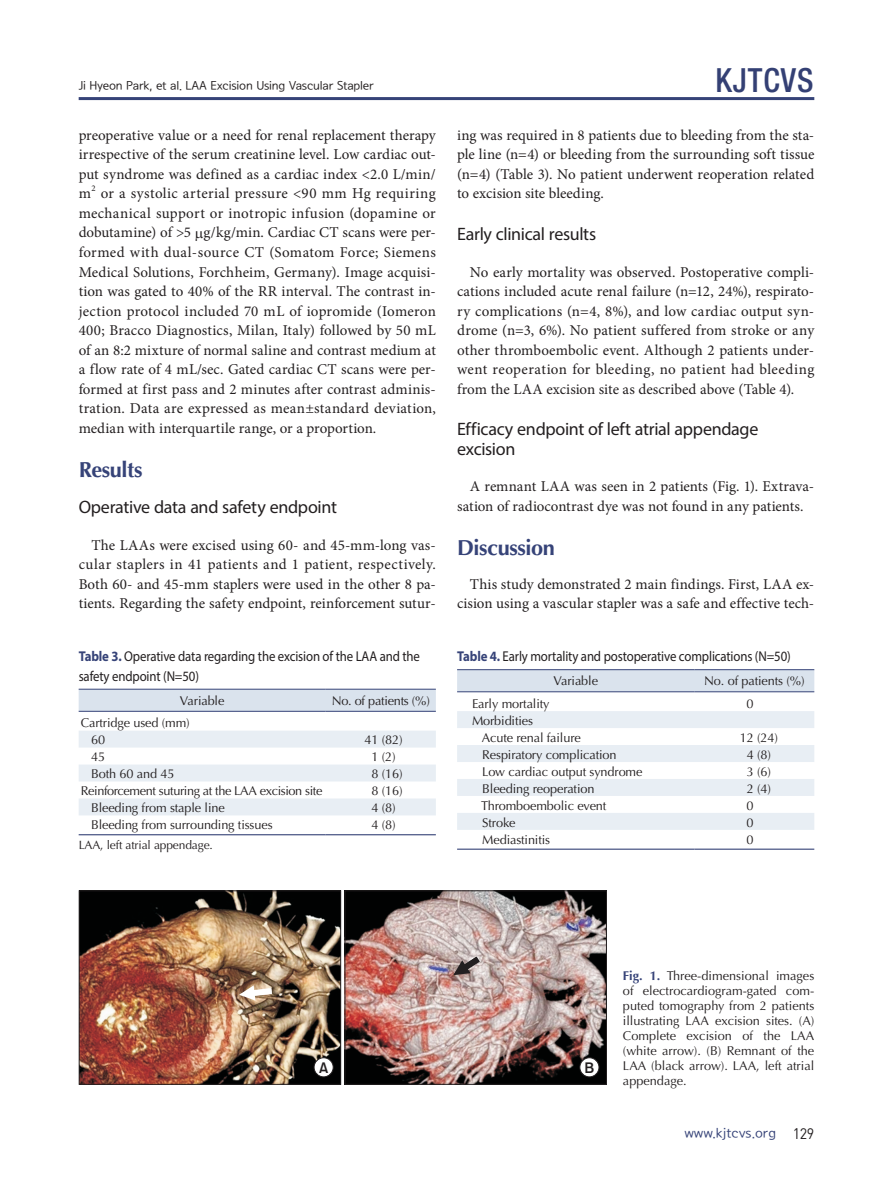
<style>
.page{position:relative;width:893px;height:1191px;background:#fff}
.page>*{position:absolute;margin:0;border:0;box-sizing:border-box;transform-origin:0 0}
.t1{font:500 condensed 33.3px "Helvetica Neue LT Std";letter-spacing:.03em;color:#344074;scale:.95 1}
.t2{font:700 21.75px "Optima LT Std";letter-spacing:-.02em;color:#364378}
.t3{font:18px/19.5px "Myriad Pro";letter-spacing:-.02em;color:#231f20}
.t4{font:15px/19.5px "Minion Pro";color:#231f20;text-align:justify}
.t5{font:15px "Dinreg";color:#231f20;scale:.95 1}
.t6{font:15px "Gothic 725 BT Bold A";color:#231f20}
.t7{font:14.25px/19.5px "Myriad Pro";letter-spacing:-.01em;color:#231f20;scale:.9 1}
.t8{font:13.5px "Seoul Namsan M";color:#364378}
.t9{font:12.75px/15px "Optima LT Std";letter-spacing:-.01em;color:#231f20}
.t10{font:12.75px "Optima LT Std";letter-spacing:-.03em;color:#231f20}
.t11{font:12px "Seoul Namsan M";letter-spacing:-.02em;color:#231f20}
.t12{font:12px "Optima LT Std";letter-spacing:-.01em;color:#231f20}
.t13{font:8.7px "Minion Pro";color:#231f20}
.s1{font-weight:700;color:#364378}
</style>
<div class="page">
<hr style="left:79px;top:97px;width:735px;height:3px;background:#364378">
<div style="left:79px;top:690px;width:357px;height:21px;background:#dae3ed"></div>
<svg style="left:79px;top:731px;width:357px;height:84px"></svg>
<hr style="left:79px;top:689px;width:247px;height:1px;background:#364378">
<hr style="left:326px;top:689px;width:110px;height:1px;background:#364378">
<hr style="left:79px;top:711px;width:247px;height:1px;background:#364378">
<hr style="left:326px;top:711px;width:110px;height:1px;background:#364378">
<hr style="left:79px;top:834px;width:247px;height:1px;background:#364378">
<hr style="left:326px;top:834px;width:110px;height:1px;background:#364378">
<div style="left:457px;top:670px;width:357px;height:21px;background:#dae3ed"></div>
<svg style="left:457px;top:711px;width:357px;height:119px"></svg>
<hr style="left:457px;top:669px;width:237px;height:1px;background:#364378">
<hr style="left:694px;top:669px;width:120px;height:1px;background:#364378">
<hr style="left:457px;top:691px;width:237px;height:1px;background:#364378">
<hr style="left:694px;top:691px;width:120px;height:1px;background:#364378">
<hr style="left:457px;top:848px;width:237px;height:1px;background:#364378">
<hr style="left:694px;top:848px;width:120px;height:1px;background:#364378">
<img style="left:81px;top:892px;width:258px;height:190px">
<img style="left:347px;top:892px;width:258px;height:190px">
<div style="left:79px;top:890px;width:262px;height:194px;border:1px solid #231f20"></div>
<div style="left:314px;top:1057px;width:19px;height:19px;background:#fff;border-radius:50%"></div>
<div style="left:314px;top:1057px;width:19px;height:20px;border:1px solid #231f20;border-radius:50%"></div>
<div style="left:580px;top:1057px;width:19px;height:19px;background:#fff;border-radius:50%"></div>
<div style="left:580px;top:1057px;width:19px;height:20px;border:1px solid #231f20;border-radius:50%"></div>
<div style="left:345px;top:890px;width:262px;height:194px;border:1px solid #231f20"></div>
<svg style="left:239px;top:985px;width:33px;height:15px"></svg>
<svg style="left:453px;top:956px;width:27px;height:19px"></svg>
<p class="t11" style="left:79px;top:80px;width:297px">Ji Hyeon Park, et al. LAA Excision Using Vascular Stapler</p>
<p class="t4" style="left:79px;top:125px;width:359px">preoperative value or a need for renal replacement therapy irrespective of the serum creatinine level. Low cardiac out&shy;put syndrome was defined as a cardiac index &lt;2.0 L/min/ m</p>
<p class="t13" style="left:92px;top:183px;width:6px">2</p>
<p class="t4" style="left:79px;top:184px;width:359px;text-indent:22px">or a systolic arterial pressure &lt;90 mm Hg requiring mechanical support or inotropic infusion (dopamine or dobutamine) of &gt;5 g/kg/min. Cardiac CT scans were per&shy;formed with dual-source CT (Somatom Force; Siemens Medical Solutions, Forchheim, Germany). Image acquisi&shy;tion was gated to 40% of the RR interval. The contrast in&shy;jection protocol included 70 mL of iopromide (Iomeron 400; Bracco Diagnostics, Milan, Italy) followed by 50 mL of an 8:2 mixture of normal saline and contrast medium at a flow rate of 4 mL/sec. Gated cardiac CT scans were per&shy;formed at first pass and 2 minutes after contrast adminis&shy;tration. Data are expressed as mean±standard deviation, median with interquartile range, or a proportion.</p>
<h2 class="t2" style="left:79px;top:457px;width:65px">Results</h2>
<p class="t3" style="left:79px;top:497px;width:260px">Operative data and safety endpoint</p>
<p class="t4" style="left:79px;top:535px;width:359px;text-indent:13px">The LAAs were excised using 60- and 45-mm-long vas&shy;cular staplers in 41 patients and 1 patient, respectively.<br>Both 60- and 45-mm staplers were used in the other 8 pa&shy;tients. Regarding the safety endpoint, reinforcement sutur-</p>
<p class="t7" style="left:79px;top:646px;width:381px"><span class="s1">Table 3.</span> Operative data regarding the excision of the LAA and the safety endpoint (N=50)</p>
<p class="t9" style="left:180px;top:693px;width:46px">Variable</p>
<p class="t9" style="left:332px;top:693px;width:100px">No. of patients (%)</p>
<p class="t9" style="left:91px;top:715px;width:100px;line-height:17px;text-indent:-10px">Cartridge used (mm)<br>60</p>
<p class="t9" style="left:364px;top:732px;width:40px">41 (82)</p>
<p class="t9" style="left:91px;top:749px;width:16px">45</p>
<p class="t9" style="left:371px;top:749px;width:26px">1 (2)</p>
<p class="t9" style="left:91px;top:766px;width:85px">Both 60 and 45</p>
<p class="t9" style="left:371px;top:766px;width:33px">8 (16)</p>
<p class="t10" style="left:81px;top:783px;width:243px">Reinforcement suturing at the LAA excision site</p>
<p class="t9" style="left:371px;top:783px;width:33px">8 (16)</p>
<p class="t9" style="left:91px;top:800px;width:135px">Bleeding from staple line</p>
<p class="t9" style="left:371px;top:800px;width:26px">4 (8)</p>
<p class="t9" style="left:91px;top:817px;width:183px">Bleeding from surrounding tissues</p>
<p class="t9" style="left:371px;top:817px;width:26px">4 (8)</p>
<p class="t12" style="left:79px;top:838px;width:136px">LAA, left atrial appendage.</p>
<h1 class="t1" style="left:716px;top:60px;width:105px">KJTCVS</h1>
<p class="t4" style="left:457px;top:125px;width:359px">ing was required in 8 patients due to bleeding from the sta&shy;ple line (n=4) or bleeding from the surrounding soft tissue (n=4) (Table 3). No patient underwent reoperation related to excision site bleeding.</p>
<p class="t3" style="left:457px;top:224px;width:141px">Early clinical results</p>
<p class="t4" style="left:457px;top:262px;width:359px;text-indent:13px">No early mortality was observed. Postoperative compli&shy;cations included acute renal failure (n=12, 24%), respirato&shy;ry complications (n=4, 8%), and low cardiac output syn&shy;drome (n=3, 6%). No patient suffered from stroke or any other thromboembolic event. Although 2 patients under&shy;went reoperation for bleeding, no patient had bleeding from the LAA excision site as described above (Table 4).</p>
<p class="t3" style="left:457px;top:419px;width:303px">Efficacy endpoint of left atrial appendage excision</p>
<p class="t4" style="left:457px;top:476px;width:359px;text-indent:13px">A remnant LAA was seen in 2 patients (Fig. 1). Extrava&shy;sation of radiocontrast dye was not found in any patients.</p>
<h2 class="t2" style="left:457px;top:535px;width:99px">Discussion</h2>
<p class="t4" style="left:457px;top:574px;width:359px;text-align:right">This study demonstrated 2 main findings. First, LAA ex&shy;cision using a vascular stapler was a safe and effective tech-</p>
<p class="t7" style="left:457px;top:646px;width:372px"><span class="s1">Table 4.</span> Early mortality and postoperative complications (N=50)</p>
<p class="t9" style="left:554px;top:674px;width:46px">Variable</p>
<p class="t9" style="left:704px;top:674px;width:102px">No. of patients (%)</p>
<p class="t9" style="left:472px;top:696px;width:79px">Early mortality</p>
<p class="t9" style="left:747px;top:696px;width:9px">0</p>
<p class="t9" style="left:482px;top:712px;width:101px;line-height:17px;text-indent:-10px">Morbidities<br>Acute renal failure</p>
<p class="t9" style="left:740px;top:730px;width:40px">12 (24)</p>
<p class="t9" style="left:482px;top:747px;width:136px">Respiratory complication</p>
<p class="t9" style="left:747px;top:747px;width:26px">4 (8)</p>
<p class="t9" style="left:482px;top:764px;width:162px">Low cardiac output syndrome</p>
<p class="t9" style="left:747px;top:764px;width:26px">3 (6)</p>
<p class="t9" style="left:482px;top:781px;width:114px">Bleeding reoperation</p>
<p class="t9" style="left:747px;top:781px;width:26px">2 (4)</p>
<p class="t9" style="left:481px;top:798px;width:127px">Thromboembolic event</p>
<p class="t9" style="left:747px;top:798px;width:9px">0</p>
<p class="t9" style="left:482px;top:815px;width:35px">Stroke</p>
<p class="t9" style="left:747px;top:815px;width:9px">0</p>
<p class="t9" style="left:482px;top:832px;width:69px">Mediastinitis</p>
<p class="t9" style="left:747px;top:832px;width:9px">0</p>
<p class="t6" style="left:319px;top:1058px;width:11px">A</p>
<p class="t6" style="left:585px;top:1058px;width:11px">B</p>
<p class="t9" style="left:623px;top:968px;width:193px;text-align:justify"><span class="s1">Fig. 1.</span> Three-dimensional images of electrocardiogram-gated com&shy;puted tomography from 2 patients illustrating LAA excision sites. (A)<br>Complete excision of the LAA (white arrow). (B) Remnant of the LAA (black arrow). LAA, left atrial appendage.</p>
<p class="t8" style="left:684px;top:1126px;width:93px">www.kjtcvs.org</p>
<p class="t5" style="left:793px;top:1124px;width:24px">129</p>
</div>
